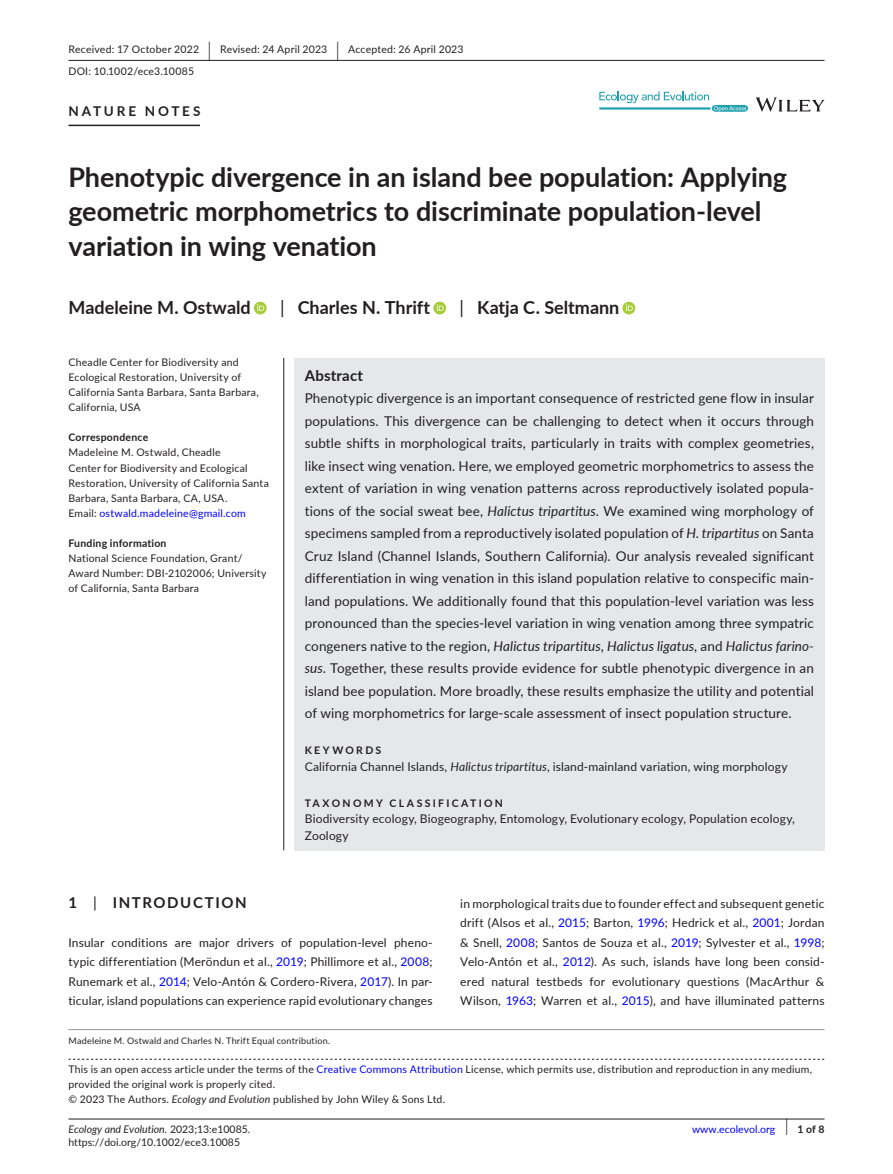
<style>
.page{position:relative;width:893px;height:1174px;background:#fff}
.page>*{position:absolute;margin:0;border:0;box-sizing:border-box;transform-origin:0 0}
.t1{font:700 27px/34.5px "Lato";letter-spacing:-.005em;color:#231f20}
.t2{font:700 18px "Lato";color:#231f20}
.t3{font:700 15px "Lato";letter-spacing:.1em;color:#231f20}
.t4{font:700 15px "Lato";letter-spacing:.015em;color:#231f20}
.t5{font:13.5px/22.5px "Lato";letter-spacing:.01em;color:#231f20;text-align:justify}
.t6{font:700 13.5px "Lato";letter-spacing:.21em;color:#231f20}
.t7{font:12px/19.5px "Lato";letter-spacing:.015em;color:#231f20;text-align:justify}
.t8{font:10.5px/15px "Lato";letter-spacing:.02em;color:#231f20}
.t9{font:700 10.5px "Lato";letter-spacing:.025em;color:#231f20}
.t10{font:italic 10.5px "Lato";color:#231f20}
.t11{font:10.5px "Lato";color:#231f20}
.t12{font:700 10.5px "Lato";letter-spacing:.22em;color:#231f20}
.t13{font:10.5px "Lato";color:#00f}
.t14{font:9px "Lato";letter-spacing:.025em;color:#231f20}
.s1{font-size:19.65px}
.s2{font-weight:400}
.s3{color:#00f}
.s4{font-style:italic}
.s5{font-style:normal}
.s6{font-weight:400;font-size:17.4px}
</style>
<div class="page">
<hr style="left:68px;top:1118px;width:756px;height:1px;background:#231f20">
<svg style="left:756px;top:97px;width:68px;height:15px"></svg>
<svg style="left:599px;top:91px;width:149px;height:21px"></svg>
<hr style="left:68px;top:60px;width:756px;height:1px;background:#231f20">
<hr style="left:68px;top:125px;width:132px;height:1px;background:#231f20">
<div style="left:254px;top:302px;width:13px;height:12px;background:#a5cd39;border-radius:50%"></div>
<svg style="left:257px;top:304px;width:7px;height:7px"></svg>
<svg style="left:433px;top:302px;width:13px;height:12px"></svg>
<svg style="left:437px;top:304px;width:7px;height:7px"></svg>
<div style="left:622px;top:302px;width:13px;height:12px;background:#a5cd39;border-radius:50%"></div>
<svg style="left:626px;top:304px;width:7px;height:7px"></svg>
<svg style="left:68px;top:1058px;width:756px;height:1px"></svg>
<hr style="left:68px;top:1029px;width:756px;height:1px;background:#939598">
<div style="left:294px;top:358px;width:530px;height:492px;background:#e6e7e9"></div>
<hr style="left:283px;top:358px;width:1px;height:492px;background:#231f20">
<p class="t8" style="left:68px;top:38px;width:397px;line-height:21.8px">Received: 17 October 2022 <span class="s1">|</span> Revised: 24 April 2023 <span class="s1">|</span> Accepted: 26 April 2023<br>DOI: 10.1002/ece3.10085</p>
<p class="t6" style="left:68px;top:101px;width:133px">NATURE NOTES</p>
<h1 class="t1" style="left:68px;top:159px;width:720px">Phenotypic divergence in an island bee population: Applying geometric morphometrics to discriminate population-level variation in wing venation</h1>
<h2 class="t2" style="left:68px;top:295px;width:184px">Madeleine M. Ostwald</h2>
<h2 class="t2" style="left:280px;top:295px;width:152px"><span class="s2">|</span> Charles N. Thrift</h2>
<h2 class="t2" style="left:460px;top:295px;width:161px"><span class="s2">|</span> Katja C. Seltmann</h2>
<p class="t8" style="left:68px;top:355px;width:192px">Cheadle Center for Biodiversity and Ecological Restoration, University of California Santa Barbara, Santa Barbara, California, USA</p>
<p class="t9" style="left:68px;top:430px;width:81px">Correspondence</p>
<p class="t8" style="left:68px;top:445px;width:202px">Madeleine M. Ostwald, Cheadle<br>Center for Biodiversity and Ecological Restoration, University of California Santa Barbara, Santa Barbara, CA, USA.<br>Email: <span class="s3">ostwald.madeleine@gmail.com</span></p>
<p class="t9" style="left:68px;top:535px;width:100px">Funding information</p>
<p class="t8" style="left:68px;top:550px;width:199px">National Science Foundation, Grant/<br>Award Number: DBI-2102006; University of California, Santa Barbara</p>
<p class="t4" style="left:305px;top:364px;width:60px">Abstract</p>
<p class="t5" style="left:305px;top:386px;width:511px">Phenotypic divergence is an important consequence of restricted gene flow in insular populations. This divergence can be challenging to detect when it occurs through subtle shifts in morphological traits, particularly in traits with complex geometries, like insect wing venation. Here, we employed geometric morphometrics to assess the extent of variation in wing venation patterns across reproductively isolated popula&shy;tions of the social sweat bee, <span class="s4">Halictus tripartitus</span>. We examined wing morphology of specimens sampled from a reproductively isolated population of <span class="s4">H. tripartitus</span> on Santa Cruz Island (Channel Islands, Southern California). Our analysis revealed significant differentiation in wing venation in this island population relative to conspecific main&shy;land populations. We additionally found that this population-level variation was less pronounced than the species-level variation in wing venation among three sympatric congeners native to the region, <span class="s4">Halictus tripartitus</span>, <span class="s4">Halictus ligatus</span>, and <span class="s4">Halictus farino&shy;sus</span>. Together, these results provide evidence for subtle phenotypic divergence in an island bee population. More broadly, these results emphasize the utility and potential of wing morphometrics for large-scale assessment of insect population structure.</p>
<p class="t12" style="left:305px;top:742px;width:78px">KEYWORDS</p>
<p class="t7" style="left:305px;top:756px;width:484px">California Channel Islands, <span class="s4">Halictus tripartitus</span>, island-mainland variation, wing morphology</p>
<p class="t12" style="left:305px;top:795px;width:200px">TAXONOMY CLASSIFICATION</p>
<p class="t7" style="left:305px;top:810px;width:492px;line-height:16.5px">Biodiversity ecology, Biogeography, Entomology, Evolutionary ecology, Population ecology,<br>Zoology</p>
<p class="t3" style="left:68px;top:891px;width:180px">1 <span class="s2">|</span> INTRODUCTION</p>
<p class="t7" style="left:68px;top:932px;width:366px">Insular conditions are major drivers of population-level pheno&shy;typic differentiation (Meröndun et al., <span class="s3">2019</span>; Phillimore et al., <span class="s3">2008</span>; Runemark et al., <span class="s3">2014</span>; Velo-Antón &amp; Cordero-Rivera, <span class="s3">2017</span>). In par&shy;ticular, island populations can experience rapid evolutionary changes</p>
<p class="t14" style="left:68px;top:1033px;width:263px">Madeleine M. Ostwald and Charles N. Thrift Equal contribution.</p>
<p class="t7" style="left:460px;top:893px;width:366px">in morphological traits due to founder effect and subsequent genetic drift (Alsos et al., <span class="s3">2015</span>; Barton, <span class="s3">1996</span>; Hedrick et al., <span class="s3">2001</span>; Jordan &amp; Snell, <span class="s3">2008</span>; Santos de Souza et al., <span class="s3">2019</span>; Sylvester et al., <span class="s3">1998</span>; Velo-Antón et al., <span class="s3">2012</span>). As such, islands have long been consid&shy;ered natural testbeds for evolutionary questions (MacArthur &amp; Wilson, <span class="s3">1963</span>; Warren et al., <span class="s3">2015</span>), and have illuminated patterns</p>
<p class="t8" style="left:68px;top:1061px;width:745px">This is an open access article under the terms of the <span class="s3">Creative Commons Attribution</span> License, which permits use, distribution and reproduction in any medium, provided the original work is properly cited.<br>© 2023 The Authors. <span class="s4">Ecology and Evolution</span> published by John Wiley &amp; Sons Ltd.</p>
<p class="t10" style="left:68px;top:1121px;width:183px">Ecology and Evolution. <span class="s5">2023;13:e10085.</span></p>
<p class="t9" style="left:786px;top:1121px;width:40px"><span class="s6">|</span> 1 of 8</p>
<p class="t11" style="left:68px;top:1135px;width:173px">https://doi.org/10.1002/ece3.10085</p>
<p class="t13" style="left:692px;top:1121px;width:85px">www.ecolevol.org</p>
</div>
